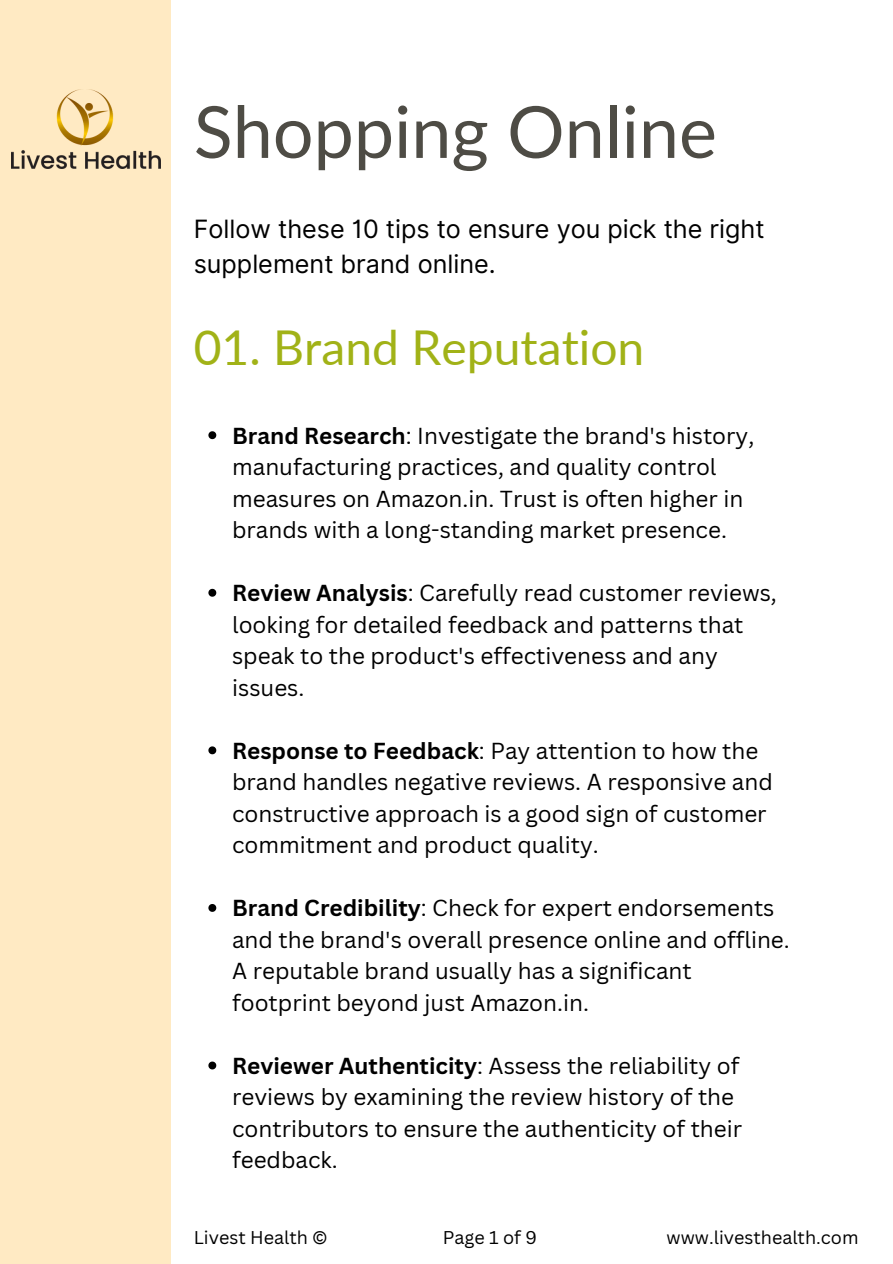
<style>
.page{position:relative;width:893px;height:1264px;background:#fff}
.page>*{position:absolute;margin:0;border:0;box-sizing:border-box;transform-origin:0 0}
.t1{font:71.85px "Lato";color:#4e4c45}
.t2{font:48px "Lato";color:#a1b217}
.t3{font:25.2px/35.2px "Inter";color:#000}
.t4{font:22.5px/31.5px "Canva Sans";color:#000}
.t5{font:18px "Canva Sans";color:#000}
.s1{font-weight:700}
</style>
<div class="page">
<div style="left:0;top:0;width:171px;height:1263px;background:#ffeac3"></div>
<img style="left:11px;top:89px;width:149px;height:79px">
<svg style="left:208px;top:431px;width:8px;height:8px"></svg>
<svg style="left:208px;top:589px;width:8px;height:7px"></svg>
<svg style="left:208px;top:746px;width:8px;height:8px"></svg>
<svg style="left:208px;top:904px;width:8px;height:7px"></svg>
<svg style="left:208px;top:1061px;width:8px;height:8px"></svg>
<p class="t1" style="left:194px;top:87px;width:524px">Shopping Online</p>
<p class="t3" style="left:194px;top:211px;width:572px">Follow these 10 tips to ensure you pick the right supplement brand online.</p>
<p class="t2" style="left:194px;top:318px;width:452px">01. Brand Reputation</p>
<p class="t4" style="left:232px;top:419px;width:523px"><span class="s1">Brand Research</span>: Investigate the brand's history, manufacturing practices, and quality control measures on Amazon.in. Trust is often higher in brands with a long-standing market presence.</p>
<p class="t4" style="left:232px;top:576px;width:546px"><span class="s1">Review Analysis</span>: Carefully read customer reviews, looking for detailed feedback and patterns that speak to the product's effectiveness and any issues.</p>
<p class="t4" style="left:232px;top:734px;width:542px"><span class="s1">Response to Feedback</span>: Pay attention to how the brand handles negative reviews. A responsive and constructive approach is a good sign of customer commitment and product quality.</p>
<p class="t4" style="left:232px;top:891px;width:559px"><span class="s1">Brand Credibility</span>: Check for expert endorsements and the brand's overall presence online and offline.<br>A reputable brand usually has a significant footprint beyond just Amazon.in.</p>
<p class="t4" style="left:232px;top:1049px;width:511px"><span class="s1">Reviewer Authenticity</span>: Assess the reliability of reviews by examining the review history of the contributors to ensure the authenticity of their feedback.</p>
<p class="t5" style="left:194px;top:1224px;width:136px">Livest Health ©</p>
<p class="t5" style="left:442px;top:1224px;width:96px">Page 1 of 9</p>
<p class="t5" style="left:666px;top:1224px;width:193px">www.livesthealth.com</p>
</div>
